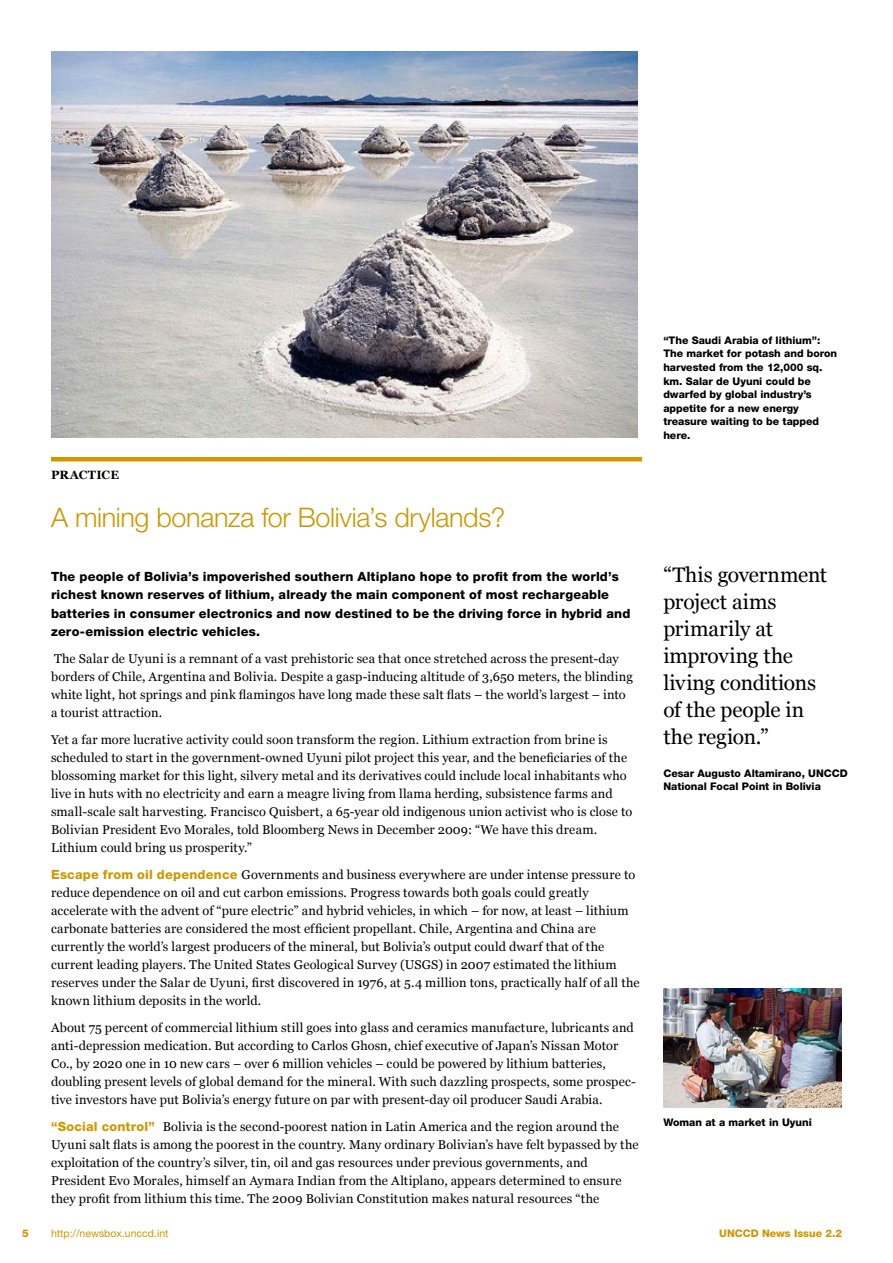
<style>
.page{position:relative;width:893px;height:1263px;background:#fff}
.page>*{position:absolute;margin:0;border:0;box-sizing:border-box;transform-origin:0 0}
.t1{font:300 27px "Helvetica Neue";letter-spacing:-.015em;color:#c90}
.t2{font:21px/27px "Georgia";letter-spacing:-.005em;color:#000}
.t3{font:12.75px/18px "Georgia";letter-spacing:.01em;color:#000}
.t4{font:800 12.75px/18px "Helvetica Neue";letter-spacing:.015em;color:#000}
.t5{font:700 12px "Georgia";letter-spacing:.01em;color:#000}
.t6{font:800 10.5px/13.5px "Helvetica Neue";color:#000}
.t7{font:10.5px "Helvetica Neue";color:#c90}
.t8{font:800 10.5px "Helvetica Neue";color:#c90}
.s1{font-family:"Helvetica Neue";font-weight:800;color:#c90}
</style>
<div class="page">
<hr style="left:51px;top:457px;width:591px;height:4px;background:#c90">
<img style="left:663px;top:988px;width:179px;height:119px">
<img style="left:51px;top:51px;width:587px;height:387px">
<p class="t5" style="left:51px;top:468px;width:69px">PRACTICE</p>
<h1 class="t1" style="left:51px;top:501px;width:456px">A mining bonanza for Bolivia’s drylands?</h1>
<p class="t4" style="left:51px;top:568px;width:581px">The people of Bolivia’s impoverished southern Altiplano hope to profit from the world’s richest known reserves of lithium, already the main component of most rechargeable batteries in consumer electronics and now destined to be the driving force in hybrid and zero-emission electric vehicles.</p>
<p class="t3" style="left:51px;top:649px;width:583px">The Salar de Uyuni is a remnant of a vast prehistoric sea that once stretched across the present-day borders of Chile, Argentina and Bolivia. Despite a gasp-inducing altitude of 3,650 meters, the blinding white light, hot springs and pink flamingos have long made these salt flats – the world’s largest – into a tourist attraction.</p>
<p class="t3" style="left:51px;top:730px;width:583px">Yet a far more lucrative activity could soon transform the region. Lithium extraction from brine is scheduled to start in the government-owned Uyuni pilot project this year, and the beneficiaries of the blossoming market for this light, silvery metal and its derivatives could include local inhabitants who live in huts with no electricity and earn a meagre living from llama herding, subsistence farms and small-scale salt harvesting. Francisco Quisbert, a 65-year old indigenous union activist who is close to Bolivian President Evo Morales, told Bloomberg News in December 2009: “We have this dream.<br>Lithium could bring us prosperity.”</p>
<p class="t3" style="left:51px;top:865px;width:590px"><span class="s1">Escape from oil dependence</span> Governments and business everywhere are under intense pressure to reduce dependence on oil and cut carbon emissions. Progress towards both goals could greatly accelerate with the advent of “pure electric” and hybrid vehicles, in which – for now, at least – lithium carbonate batteries are considered the most efficient propellant. Chile, Argentina and China are currently the world’s largest producers of the mineral, but Bolivia’s output could dwarf that of the current leading players. The United States Geological Survey (USGS) in 2007 estimated the lithium reserves under the Salar de Uyuni, first discovered in 1976, at 5.4 million tons, practically half of all the known lithium deposits in the world.</p>
<p class="t3" style="left:51px;top:1018px;width:585px">About 75 percent of commercial lithium still goes into glass and ceramics manufacture, lubricants and anti-depression medication. But according to Carlos Ghosn, chief executive of Japan’s Nissan Motor Co., by 2020 one in 10 new cars – over 6 million vehicles – could be powered by lithium batteries, doubling present levels of global demand for the mineral. With such dazzling prospects, some prospec&shy;tive investors have put Bolivia’s energy future on par with present-day oil producer Saudi Arabia.</p>
<p class="t3" style="left:51px;top:1117px;width:589px"><span class="s1">“Social control”</span> Bolivia is the second-poorest nation in Latin America and the region around the Uyuni salt flats is among the poorest in the country. Many ordinary Bolivian’s have felt bypassed by the exploitation of the country’s silver, tin, oil and gas resources under previous governments, and President Evo Morales, himself an Aymara Indian from the Altiplano, appears determined to ensure they profit from lithium this time. The 2009 Bolivian Constitution makes natural resources “the</p>
<p class="t6" style="left:663px;top:333px;width:175px">“The Saudi Arabia of lithium”:<br>The market for potash and boron harvested from the 12,000 sq. km. Salar de Uyuni could be dwarfed by global industry’s appetite for a new energy treasure waiting to be tapped here.</p>
<h2 class="t2" style="left:663px;top:561px;width:165px">“This government project aims primarily at improving the living conditions of the people in the region.”</h2>
<p class="t6" style="left:663px;top:766px;width:186px">Cesar Augusto Altamirano, UNCCD<br>National Focal Point in Bolivia</p>
<p class="t6" style="left:663px;top:1116px;width:150px">Woman at a market in Uyuni</p>
<p class="t8" style="left:22px;top:1227px;width:8px">5</p>
<p class="t7" style="left:51px;top:1227px;width:119px">http://newsbox.unccd.int</p>
<p class="t8" style="left:719px;top:1227px;width:124px">UNCCD News Issue 2.2</p>
</div>
